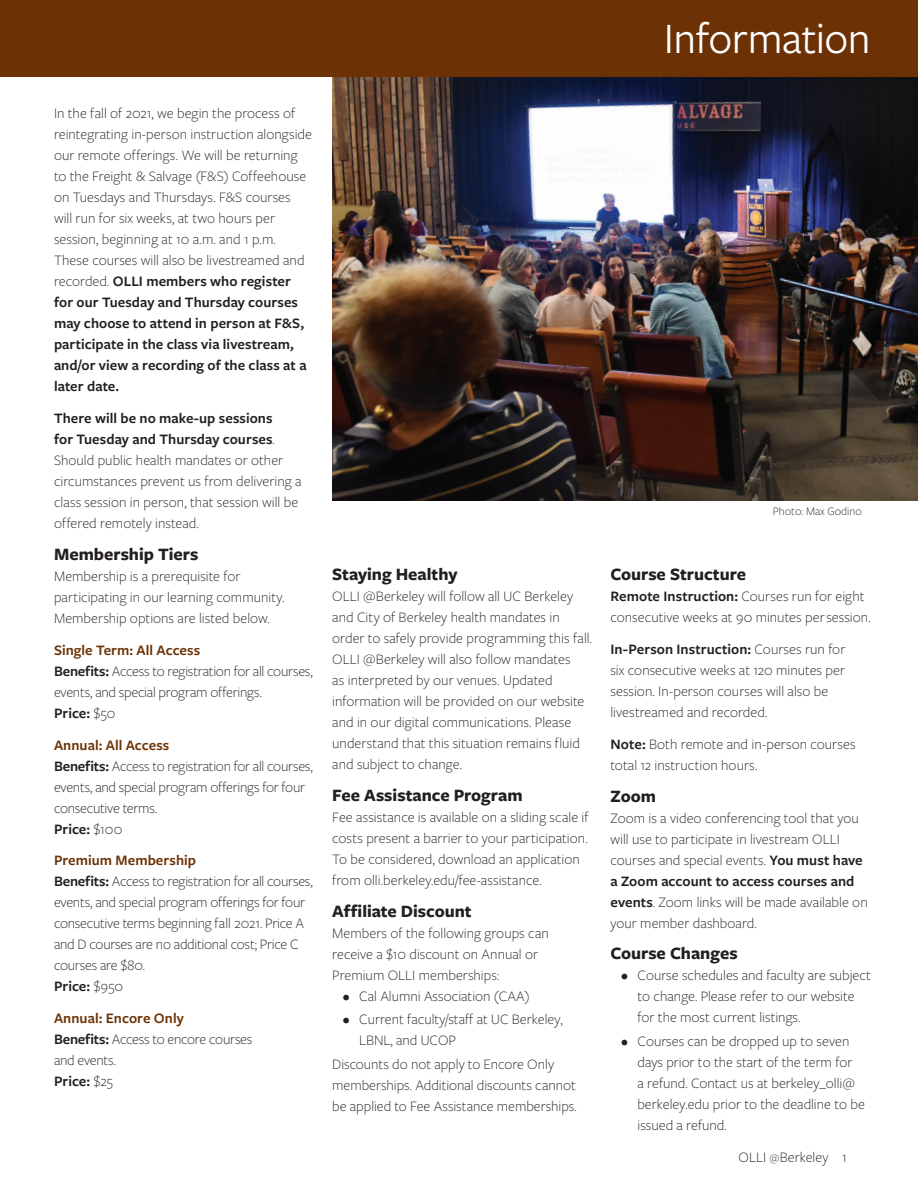
<style>
.page{position:relative;width:918px;height:1188px;background:#fff}
.page>*{position:absolute;margin:0;border:0;box-sizing:border-box;transform-origin:0 0}
.t1{font:45px "Freight Sans Pro";letter-spacing:-.01em;color:#fff}
.Information_Heading{font:700 18px "Freight Sans Pro";color:#231f20}
.Freight_Sans_BodyTex{font:300 15px/21px "Freight Sans Pro";color:#231f20}
.Freight_Sans_BodyTex-2{font:300 15px/21px "Freight Sans Pro";letter-spacing:-.02em;color:#231f20}
.Photo_Caption_2{font:300 12px "Freight Sans Pro";color:#231f20}
.s1{font-weight:600}
.s2{font-weight:600;color:#6c3205}
.s3{font-size:12px}
</style>
<div class="page">
<div style="left:0;top:0;width:918px;height:77px;background:#6c3205"></div>
<img style="left:332px;top:77px;width:586px;height:423px">
<p class="t1" style="left:664px;top:8px;width:209px">Information</p>
<p class="Freight_Sans_BodyTex" style="left:54px;top:102px;width:260px">In the fall of 2021, we begin the process of reintegrating in-person instruction alongside our remote offerings. We will be returning to the Freight &amp; Salvage (F&amp;S) Coffeehouse on Tuesdays and Thursdays. F&amp;S courses will run for six weeks, at two hours per session, beginning at 10 a.m. and 1 p.m.<br>These courses will also be livestreamed and recorded. <span class="s1">OLLI members who register for our Tuesday and Thursday courses may choose to attend in person at F&amp;S, participate in the class via livestream, and/or view a recording of the class at a later date.</span></p>
<p class="Freight_Sans_BodyTex" style="left:54px;top:407px;width:249px"><span class="s1">There will be no make-up sessions<br>for Tuesday and Thursday courses</span>.<br>Should public health mandates or other circumstances prevent us from delivering a class session in person, that session will be offered remotely instead.</p>
<p class="Information_Heading" style="left:54px;top:542px;width:146px">Membership Tiers</p>
<p class="Freight_Sans_BodyTex" style="left:54px;top:565px;width:232px">Membership is a prerequisite for participating in our learning community.<br>Membership options are listed below.</p>
<p class="Freight_Sans_BodyTex-2" style="left:54px;top:639px;width:260px"><span class="s2">Single Term: All Access<br></span><span class="s1">Benefits:</span> Access to registration for all courses, events, and special program offerings.<br><span class="s1">Price:</span> $50</p>
<p class="Freight_Sans_BodyTex-2" style="left:54px;top:734px;width:260px"><span class="s2">Annual: All Access<br></span><span class="s1">Benefits:</span> Access to registration for all courses, events, and special program offerings for four consecutive terms.<br><span class="s1">Price:</span> $100</p>
<p class="Freight_Sans_BodyTex-2" style="left:54px;top:849px;width:260px"><span class="s2">Premium Membership<br></span><span class="s1">Benefits:</span> Access to registration for all courses, events, and special program offerings for four consecutive terms beginning fall 2021. Price A and D courses are no additional cost; Price C courses are $80.<br><span class="s1">Price:</span> $950</p>
<p class="Freight_Sans_BodyTex-2" style="left:54px;top:1007px;width:200px"><span class="s2">Annual: Encore Only<br></span><span class="s1">Benefits:</span> Access to encore courses and events.<br><span class="s1">Price:</span> $25</p>
<p class="Photo_Caption_2" style="left:773px;top:504px;width:90px">Photo: Max Godino</p>
<p class="Information_Heading" style="left:332px;top:562px;width:127px">Staying Healthy</p>
<p class="Freight_Sans_BodyTex" style="left:332px;top:585px;width:261px">OLLI @Berkeley will follow all UC Berkeley and City of Berkeley health mandates in order to safely provide programming this fall.<br>OLLI @Berkeley will also follow mandates<br>as interpreted by our venues. Updated information will be provided on our website and in our digital communications. Please understand that this situation remains fluid and subject to change.</p>
<p class="Information_Heading" style="left:332px;top:783px;width:192px">Fee Assistance Program</p>
<p class="Freight_Sans_BodyTex" style="left:332px;top:806px;width:258px">Fee assistance is available on a sliding scale if costs present a barrier to your participation.<br>To be considered, download an application from olli.berkeley.edu/fee-assistance.</p>
<p class="Information_Heading" style="left:332px;top:898px;width:141px">Affiliate Discount</p>
<p class="Freight_Sans_BodyTex" style="left:332px;top:922px;width:218px">Members of the following groups can receive a $10 discount on Annual or<br>Premium OLLI memberships:</p>
<p class="Freight_Sans_BodyTex" style="left:343px;top:985px;width:188px">• Cal Alumni Association (CAA)</p>
<p class="Freight_Sans_BodyTex" style="left:359px;top:1008px;width:205px;text-indent:-16px">• Current faculty/staff at UC Berkeley,<br>LBNL, and UCOP</p>
<p class="Freight_Sans_BodyTex" style="left:332px;top:1053px;width:246px">Discounts do not apply to Encore Only memberships. Additional discounts cannot be applied to Fee Assistance memberships.</p>
<p class="Information_Heading" style="left:610px;top:562px;width:137px">Course Structure</p>
<p class="Freight_Sans_BodyTex" style="left:610px;top:585px;width:262px"><span class="s1">Remote Instruction:</span> Courses run for eight consecutive weeks at 90 minutes per session.</p>
<p class="Freight_Sans_BodyTex" style="left:610px;top:638px;width:236px"><span class="s1">In-Person Instruction:</span> Courses run for six consecutive weeks at 120 minutes per session. In-person courses will also be livestreamed and recorded.</p>
<p class="Freight_Sans_BodyTex" style="left:610px;top:733px;width:247px"><span class="s1">Note:</span> Both remote and in-person courses total 12 instruction hours.</p>
<p class="Information_Heading" style="left:610px;top:783px;width:47px">Zoom</p>
<p class="Freight_Sans_BodyTex" style="left:610px;top:807px;width:259px">Zoom is a video conferencing tool that you will use to participate in livestream OLLI courses and special events. <span class="s1">You must have a Zoom account to access courses and events</span>. Zoom links will be made available on your member dashboard.</p>
<p class="Information_Heading" style="left:610px;top:941px;width:129px">Course Changes</p>
<p class="Freight_Sans_BodyTex" style="left:638px;top:964px;width:235px;text-indent:-16px">• Course schedules and faculty are subject to change. Please refer to our website for the most current listings.</p>
<p class="Freight_Sans_BodyTex" style="left:638px;top:1030px;width:229px;text-indent:-16px">• Courses can be dropped up to seven days prior to the start of the term for<br>a refund. Contact us at berkeley_olli@ berkeley.edu prior to the deadline to be issued a refund.</p>
<p class="Freight_Sans_BodyTex" style="left:739px;top:1146px;width:110px">OLLI <span class="s3">@</span>Berkeley 1</p>
</div>
